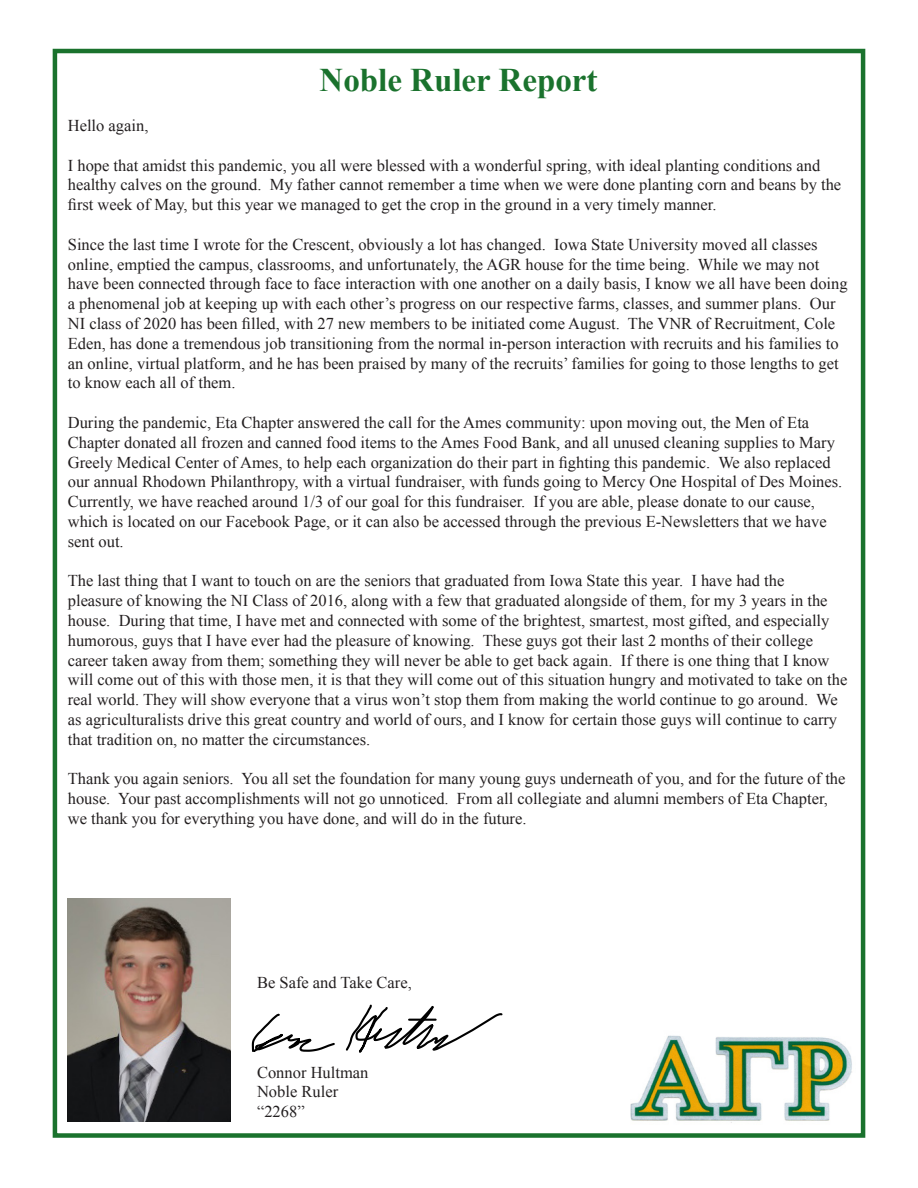
<style>
.page{position:relative;width:918px;height:1188px;background:#fff}
.page>*{position:absolute;margin:0;border:0;box-sizing:border-box;transform-origin:0 0}
.t1{font:700 33px "Times New Roman";color:#1a722d}
.Body{font:16.5px/19.8px "Times New Roman";color:#231f20}
.t2{font:16.5px "Calibri";color:#000}
.t3{font:15px "Times New Roman";color:#000}
</style>
<div class="page">
<img style="left:630px;top:1035px;width:222px;height:88px">
<div style="left:53px;top:49px;width:812px;height:1089px;border:4px solid #1a722d"></div>
<img style="left:68px;top:899px;width:162px;height:222px">
<svg style="left:251px;top:1013px;width:84px;height:39px"></svg>
<svg style="left:345px;top:1004px;width:158px;height:49px"></svg>
<hr style="left:409px;top:1019px;width:27px;height:2px;background:#000">
<p class="t1" style="left:320px;top:58px;width:280px">Noble Ruler Report</p>
<p class="Body" style="left:68px;top:115px;width:82px">Hello again,</p>
<p class="Body" style="left:68px;top:155px;width:775px">I hope that amidst this pandemic, you all were blessed with a wonderful spring, with ideal planting conditions and healthy calves on the ground. My father cannot remember a time when we were done planting corn and beans by the first week of May, but this year we managed to get the crop in the ground in a very timely manner.</p>
<p class="Body" style="left:68px;top:234px;width:781px">Since the last time I wrote for the Crescent, obviously a lot has changed. Iowa State University moved all classes online, emptied the campus, classrooms, and unfortunately, the AGR house for the time being. While we may not have been connected through face to face interaction with one another on a daily basis, I know we all have been doing a phenomenal job at keeping up with each other’s progress on our respective farms, classes, and summer plans. Our NI class of 2020 has been filled, with 27 new members to be initiated come August. The VNR of Recruitment, Cole Eden, has done a tremendous job transitioning from the normal in-person interaction with recruits and his families to an online, virtual platform, and he has been praised by many of the recruits’ families for going to those lengths to get to know each all of them.</p>
<p class="Body" style="left:68px;top:412px;width:776px">During the pandemic, Eta Chapter answered the call for the Ames community: upon moving out, the Men of Eta Chapter donated all frozen and canned food items to the Ames Food Bank, and all unused cleaning supplies to Mary Greely Medical Center of Ames, to help each organization do their part in fighting this pandemic. We also replaced our annual Rhodown Philanthropy, with a virtual fundraiser, with funds going to Mercy One Hospital of Des Moines.<br>Currently, we have reached around 1/3 of our goal for this fundraiser. If you are able, please donate to our cause, which is located on our Facebook Page, or it can also be accessed through the previous E-Newsletters that we have sent out.</p>
<p class="Body" style="left:68px;top:571px;width:781px">The last thing that I want to touch on are the seniors that graduated from Iowa State this year. I have had the<br>pleasure of knowing the NI Class of 2016, along with a few that graduated alongside of them, for my 3 years in the house. During that time, I have met and connected with some of the brightest, smartest, most gifted, and especially humorous, guys that I have ever had the pleasure of knowing. These guys got their last 2 months of their college career taken away from them; something they will never be able to get back again. If there is one thing that I know will come out of this with those men, it is that they will come out of this situation hungry and motivated to take on the real world. They will show everyone that a virus won’t stop them from making the world continue to go around. We as agriculturalists drive this great country and world of ours, and I know for certain those guys will continue to carry that tradition on, no matter the circumstances.</p>
<p class="Body" style="left:68px;top:769px;width:779px">Thank you again seniors. You all set the foundation for many young guys underneath of you, and for the future of the house. Your past accomplishments will not go unnoticed. From all collegiate and alumni members of Eta Chapter, we thank you for everything you have done, and will do in the future.</p>
<p class="t2" style="left:268px;top:803px;width:10px">2</p>
<p class="Body" style="left:257px;top:972px;width:156px">Be Safe and Take Care,</p>
<p class="t3" style="left:268px;top:1057px;width:103px">Connor Hultman</p>
<p class="Body" style="left:257px;top:1062px;width:113px">Connor Hultman</p>
<p class="Body" style="left:257px;top:1082px;width:83px">Noble Ruler</p>
<p class="Body" style="left:257px;top:1101px;width:49px">“2268”</p>
</div>
